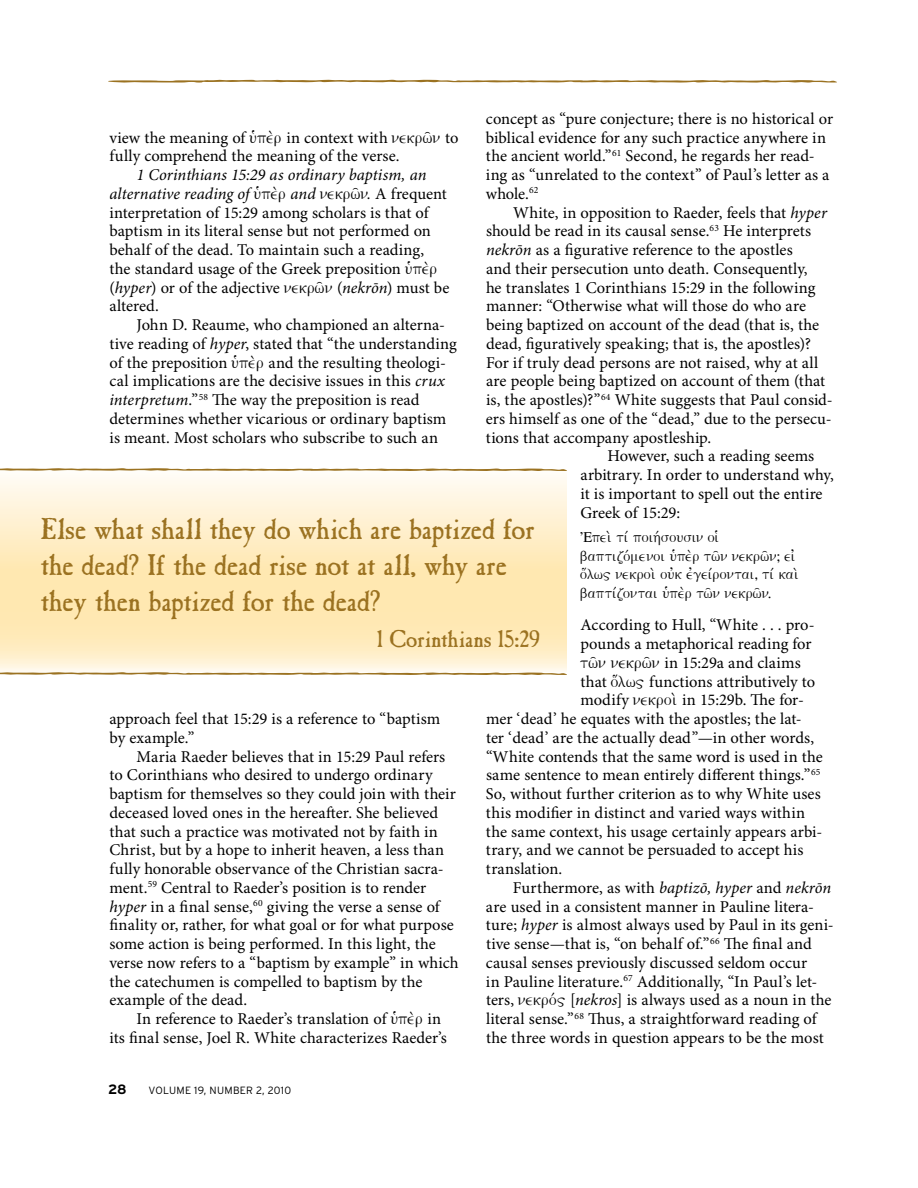
<style>
.page{position:relative;width:918px;height:1188px;background:#fff}
.page>*{position:absolute;margin:0;border:0;box-sizing:border-box;transform-origin:0 0}
.t1{font:30px/36px "Caslon Antique";letter-spacing:-.015em;color:#9b7221}
.t2{font:24px "Caslon Antique";letter-spacing:-.01em;color:#9b7221}
.t3{font:16.5px/18.8px "Minion Pro";color:#000}
.t4{font:15px/18.8px "Graeca U";letter-spacing:-.02em;color:#000}
.t5{font:700 13.5px "Interstate";color:#000}
.t6{font:300 10.5px "Interstate";letter-spacing:.03em;color:#000}
.s1{font-style:italic}
.s2{font-family:"Graeca U"}
</style>
<div class="page">
<svg style="left:0;top:477px;width:567px;height:195px;background:#ffedc6"></svg>
<svg style="left:108px;top:80px;width:729px;height:3px;background:#c4ad7e"></svg>
<svg style="left:0;top:468px;width:567px;height:3px;background:#c4ac7c"></svg>
<svg style="left:0;top:672px;width:567px;height:3px;background:#c4ac7c"></svg>
<p class="t3" style="left:486px;top:110px;width:349px">concept as “pure conjecture; there is no historical or biblical evidence for any such practice anywhere in the ancient world.”<sup>61</sup> Second, he regards her read&shy;ing as “unrelated to the context” of Paul’s letter as a whole.<sup>62</sup></p>
<p class="t3" style="left:513px;top:204px;width:316px">White, in opposition to Raeder, feels that <span class="s1">hyper</span></p>
<p class="t3" style="left:486px;top:222px;width:327px">should be read in its causal sense.<sup>63</sup> He interprets</p>
<p class="t3" style="left:486px;top:241px;width:308px"><span class="s1">nekrōn</span> as a figurative reference to the apostles</p>
<p class="t3" style="left:486px;top:260px;width:323px">and their persecution unto death. Consequently,</p>
<p class="t3" style="left:486px;top:279px;width:331px">he translates 1 Corinthians 15:29 in the following</p>
<p class="t3" style="left:486px;top:297px;width:322px">manner: “Otherwise what will those do who are</p>
<p class="t3" style="left:486px;top:316px;width:335px">being baptized on account of the dead (that is, the</p>
<p class="t3" style="left:486px;top:335px;width:326px">dead, figuratively speaking; that is, the apostles)?</p>
<p class="t3" style="left:486px;top:354px;width:334px">For if truly dead persons are not raised, why at all</p>
<p class="t3" style="left:486px;top:372px;width:341px">are people being baptized on account of them (that</p>
<p class="t3" style="left:486px;top:391px;width:348px">is, the apostles)?”<sup>64</sup> White suggests that Paul consid-</p>
<p class="t3" style="left:486px;top:410px;width:347px">ers himself as one of the “dead,” due to the persecu-</p>
<p class="t3" style="left:486px;top:429px;width:227px">tions that accompany apostleship.</p>
<p class="t3" style="left:607px;top:447px;width:208px">However, such a reading seems</p>
<p class="t3" style="left:581px;top:466px;width:255px">arbitrary. In order to understand why,</p>
<p class="t3" style="left:581px;top:485px;width:244px">it is important to spell out the entire</p>
<p class="t3" style="left:581px;top:504px;width:101px">Greek of 15:29:</p>
<p class="t4" style="left:580px;top:528px;width:221px">Ἐπεὶ τί ποιήσουσιν οἱ βαπτιζόμενοι ὑπὲρ τῶν νεκρῶν; εἰ ὅλως νεκροὶ οὐκ ἐγείρονται, τί καὶ βαπτίζονται ὑπὲρ τῶν νεκρῶν.</p>
<p class="t3" style="left:580px;top:616px;width:236px">According to Hull, “White . . . pro-</p>
<p class="t3" style="left:580px;top:635px;width:233px">pounds a metaphorical reading for</p>
<p class="t3" style="left:580px;top:654px;width:222px"><span class="s2">τῶν νεκρῶν</span> in 15:29a and claims</p>
<p class="t3" style="left:580px;top:673px;width:236px">that <span class="s2">ὅλως</span> functions attributively to</p>
<p class="t3" style="left:580px;top:691px;width:225px">modify <span class="s2">νεκροὶ</span> in 15:29b. The for-</p>
<p class="t3" style="left:486px;top:710px;width:317px">mer ‘dead’ he equates with the apostles; the lat-</p>
<p class="t3" style="left:486px;top:729px;width:330px">ter ‘dead’ are the actually dead”—in other words,</p>
<p class="t3" style="left:486px;top:748px;width:338px">“White contends that the same word is used in the</p>
<p class="t3" style="left:486px;top:766px;width:336px">same sentence to mean entirely different things.”<sup>65</sup></p>
<p class="t3" style="left:486px;top:785px;width:336px">So, without further criterion as to why White uses</p>
<p class="t3" style="left:486px;top:804px;width:321px">this modifier in distinct and varied ways within</p>
<p class="t3" style="left:486px;top:823px;width:338px">the same context, his usage certainly appears arbi-</p>
<p class="t3" style="left:486px;top:841px;width:319px">trary, and we cannot be persuaded to accept his</p>
<p class="t3" style="left:486px;top:860px;width:78px">translation.</p>
<p class="t3" style="left:513px;top:879px;width:320px">Furthermore, as with <span class="s1">baptizō, hyper</span> and <span class="s1">nekrōn</span></p>
<p class="t3" style="left:486px;top:898px;width:330px">are used in a consistent manner in Pauline litera-</p>
<p class="t3" style="left:486px;top:916px;width:349px">ture; <span class="s1">hyper</span> is almost always used by Paul in its geni-</p>
<p class="t3" style="left:486px;top:935px;width:327px">tive sense—that is, “on behalf of.”<sup>66</sup> The final and</p>
<p class="t3" style="left:486px;top:954px;width:323px">causal senses previously discussed seldom occur</p>
<p class="t3" style="left:486px;top:973px;width:333px">in Pauline literature.<sup>67</sup> Additionally, “In Paul’s let-</p>
<p class="t3" style="left:486px;top:992px;width:347px">ters, <span class="s2">νεκρός</span> [<span class="s1">nekros</span>] is always used as a noun in the</p>
<p class="t3" style="left:486px;top:1010px;width:334px">literal sense.”<sup>68</sup> Thus, a straightforward reading of</p>
<p class="t3" style="left:486px;top:1029px;width:339px">the three words in question appears to be the most</p>
<p class="t3" style="left:110px;top:129px;width:351px">view the meaning of <span class="s2">ὑπὲρ</span> in context with <span class="s2">νεκρῶν</span> to fully comprehend the meaning of the verse.</p>
<p class="t3" style="left:109px;top:166px;width:341px;text-indent:27px"><span class="s1">1 Corinthians 15:29 as ordinary baptism, an alternative reading of</span> <span class="s2">ὑπὲρ</span> <span class="s1">and</span> <span class="s2">νεκρῶν</span><span class="s1">.</span> A frequent interpretation of 15:29 among scholars is that of baptism in its literal sense but not performed on behalf of the dead. To maintain such a reading, the standard usage of the Greek preposition <span class="s2">ὑπὲρ </span>(<span class="s1">hyper</span>) or of the adjective <span class="s2">νεκρῶν</span> (<span class="s1">nekrōn</span>) must be altered.</p>
<p class="t3" style="left:110px;top:316px;width:349px;text-indent:27px">John D. Reaume, who championed an alterna&shy;tive reading of <span class="s1">hyper</span>, stated that “the understanding of the preposition <span class="s2">ὑπὲρ</span> and the resulting theologi&shy;cal implications are the decisive issues in this <span class="s1">crux interpretum</span>.”<sup>58</sup> The way the preposition is read determines whether vicarious or ordinary baptism is meant. Most scholars who subscribe to such an</p>
<h1 class="t1" style="left:40px;top:512px;width:496px">Else what shall they do which are baptized for the dead? If the dead rise not at all, why are they then baptized for the dead?</h1>
<h2 class="t2" style="left:377px;top:625px;width:165px">1 Corinthians 15:29</h2>
<p class="t3" style="left:110px;top:710px;width:332px">approach feel that 15:29 is a reference to “baptism by example.”</p>
<p class="t3" style="left:109px;top:748px;width:351px;text-indent:27px">Maria Raeder believes that in 15:29 Paul refers to Corinthians who desired to undergo ordinary baptism for themselves so they could join with their deceased loved ones in the hereafter. She believed that such a practice was motivated not by faith in Christ, but by a hope to inherit heaven, a less than fully honorable observance of the Christian sacra&shy;ment.<sup>59</sup> Central to Raeder’s position is to render <span class="s1">hyper</span> in a final sense,<sup>60</sup> giving the verse a sense of finality or, rather, for what goal or for what purpose some action is being performed. In this light, the verse now refers to a “baptism by example” in which the catechumen is compelled to baptism by the example of the dead.</p>
<p class="t3" style="left:109px;top:1010px;width:339px;text-indent:27px">In reference to Raeder’s translation of <span class="s2">ὑπὲρ</span> in its final sense, Joel R. White characterizes Raeder’s</p>
<p class="t5" style="left:108px;top:1081px;width:20px">28</p>
<p class="t6" style="left:148px;top:1084px;width:144px">VOLUME 19, NUMBER 2, 2010</p>
</div>
